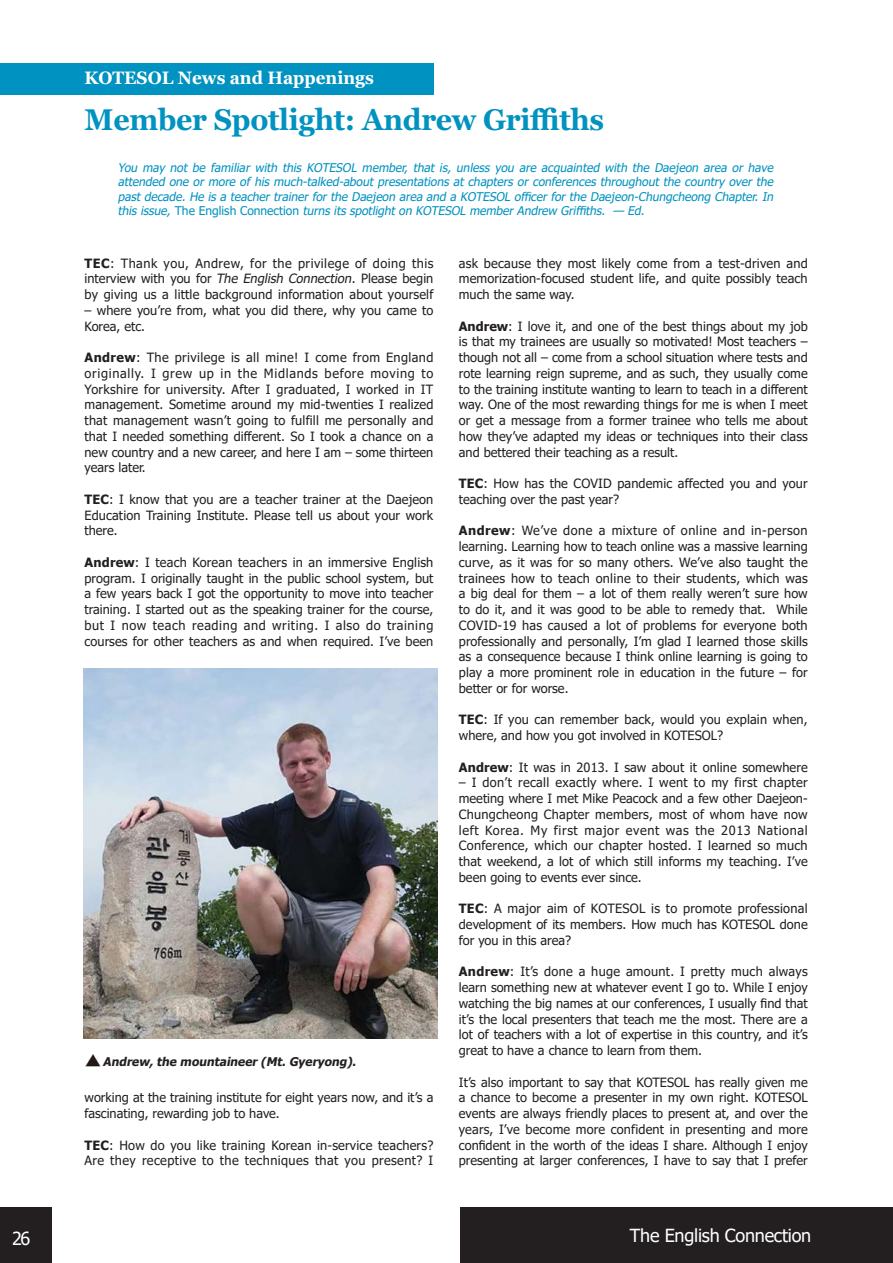
<style>
.page{position:relative;width:893px;height:1263px;background:#fff}
.page>*{position:absolute;margin:0;border:0;box-sizing:border-box;transform-origin:0 0}
.t1{font:700 30px "Georgia";letter-spacing:-.01em;color:#0092c0;scale:.95 1}
.t2{font:700 18px "Georgia";color:#fff;scale:.95 1}
.t3{font:18px "Tahoma";letter-spacing:-.015em;color:#fff}
.t4{font:16.5px "Myriad Pro";color:#fff}
.t5{font:12.75px/15.8px "Tahoma";color:#231f20;text-align:justify}
.t6{font:12.75px/15.8px "Tahoma";letter-spacing:.025em;color:#231f20}
.t7{font:italic 12px/14.4px "Tahoma";color:#0092c0;text-align:justify}
.t8{font:italic 700 12px "Tahoma";color:#231f20}
.s1{font-style:normal}
.s2{font-weight:700}
.s3{font-style:italic}
</style>
<div class="page">
<div style="left:0;top:1208px;width:51px;height:55px;background:#231f20"></div>
<div style="left:460px;top:1208px;width:433px;height:55px;background:#231f20"></div>
<div style="left:0;top:63px;width:433px;height:31px;background:#0092c0"></div>
<img style="left:84px;top:668px;width:353px;height:371px">
<img style="left:85px;top:1055px;width:15px;height:11px">
<h2 class="t2" style="left:85px;top:66px;width:306px">KOTESOL News and Happenings</h2>
<h1 class="t1" style="left:85px;top:101px;width:548px">Member Spotlight: Andrew Griffiths</h1>
<p class="t7" style="left:118px;top:161px;width:660px">You may not be familiar with this KOTESOL member, that is, unless you are acquainted with the Daejeon area or have attended one or more of his much-talked-about presentations at chapters or conferences throughout the country over the past decade. He is a teacher trainer for the Daejeon area and a KOTESOL officer for the Daejeon-Chungcheong Chapter. In thisissue, <span class="s1">T h e E n g l i s h C o n n e c t i o n</span> turnsitsspotlighton KOTESOL memberAndrew Griffiths. — Ed.</p>
<p class="t5" style="left:85px;top:256px;width:350px"><span class="s2">TEC</span>: Thank you, Andrew, for the privilege of doing this interview with you for <span class="s3">The English Connection</span>. Please begin by giving us a little background information about yourself</p>
<p class="t5" style="left:85px;top:303px;width:350px">– where you’re from, what you did there, why you came to<br>Korea, etc.</p>
<p class="t5" style="left:85px;top:350px;width:350px"><span class="s2">Andrew</span>: The privilege is all mine! I come from England originally. I grew up in the Midlands before moving to Yorkshire for university. After I graduated, I worked in IT management. Sometime around my mid-twenties I realized that management wasn’t going to fulfill me personally and that I needed something different. So I took a chance on a new country and a new career, and here I am – some thirteen years later.</p>
<p class="t5" style="left:85px;top:492px;width:350px"><span class="s2">TEC</span>: I know that you are a teacher trainer at the Daejeon Education Training Institute. Please tell us about your work there.</p>
<p class="t5" style="left:85px;top:555px;width:350px"><span class="s2">Andrew</span>: I teach Korean teachers in an immersive English program. I originally taught in the public school system, but a few years back I got the opportunity to move into teacher training. I started out as the speaking trainer for the course, but I now teach reading and writing. I also do training courses for other teachers as and when required. I’ve been</p>
<p class="t8" style="left:103px;top:1053px;width:258px">Andrew,the mountaineer(Mt.Gyeryong).</p>
<p class="t5" style="left:85px;top:1090px;width:350px">working at the training institute for eight years now, and it’s a fascinating, rewarding job to have.</p>
<p class="t6" style="left:85px;top:1138px;width:350px"><span class="s2">TEC</span>: How do you like training Korean in-service teachers?<br>Are they receptive to the techniques that you present? I</p>
<p class="t5" style="left:459px;top:256px;width:350px">ask because they most likely come from a test-driven and memorization-focused student life, and quite possibly teach much the same way.</p>
<p class="t5" style="left:459px;top:319px;width:350px"><span class="s2">Andrew</span>: I love it, and one of the best things about my job is that my trainees are usually so motivated! Most teachers – though not all – come from a school situation where tests and rote learning reign supreme, and as such, they usually come to the training institute wanting to learn to teach in a different way. One of the most rewarding things for me is when I meet or get a message from a former trainee who tells me about how they’ve adapted my ideas or techniques into their class and bettered their teaching as a result.</p>
<p class="t5" style="left:459px;top:476px;width:350px"><span class="s2">TEC</span>: How has the COVID pandemic affected you and your teaching over the past year?</p>
<p class="t5" style="left:459px;top:523px;width:350px"><span class="s2">Andrew</span>: We’ve done a mixture of online and in-person learning. Learning how to teach online was a massive learning curve, as it was for so many others. We’ve also taught the trainees how to teach online to their students, which was a big deal for them – a lot of them really weren’t sure how to do it, and it was good to be able to remedy that. While COVID-19 has caused a lot of problems for everyone both professionally and personally, I’m glad I learned those skills as a consequence because I think online learning is going to play a more prominent role in education in the future – for better or for worse.</p>
<p class="t5" style="left:459px;top:712px;width:350px"><span class="s2">TEC</span>: If you can remember back, would you explain when, where, and how you got involved in KOTESOL?</p>
<p class="t5" style="left:459px;top:760px;width:350px"><span class="s2">Andrew</span>: It was in 2013. I saw about it online somewhere</p>
<p class="t5" style="left:459px;top:775px;width:350px">– I don’t recall exactly where. I went to my first chapter meeting where I met Mike Peacock and a few other Daejeon-Chungcheong Chapter members, most of whom have now left Korea. My first major event was the 2013 National Conference, which our chapter hosted. I learned so much that weekend, a lot of which still informs my teaching. I’ve been going to events ever since.</p>
<p class="t5" style="left:459px;top:901px;width:350px"><span class="s2">TEC</span>: A major aim of KOTESOL is to promote professional development of its members. How much has KOTESOL done for you in this area?</p>
<p class="t5" style="left:459px;top:964px;width:350px"><span class="s2">Andrew</span>: It’s done a huge amount. I pretty much always learn something new at whatever event I go to. While I enjoy watching the big names at our conferences, I usually find that it’s the local presenters that teach me the most. There are a lot of teachers with a lot of expertise in this country, and it’s great to have a chance to learn from them.</p>
<p class="t5" style="left:459px;top:1075px;width:350px">It’s also important to say that KOTESOL has really given me a chance to become a presenter in my own right. KOTESOL events are always friendly places to present at, and over the years, I’ve become more confident in presenting and more confident in the worth of the ideas I share. Although I enjoy presenting at larger conferences, I have to say that I prefer</p>
<h2 class="t3" style="left:12px;top:1226px;width:20px">26</h2>
<h2 class="t3" style="left:630px;top:1223px;width:183px">The English Connection</h2>
<p class="t4" style="left:28px;top:1238px;width:17px">26</p>
</div>
